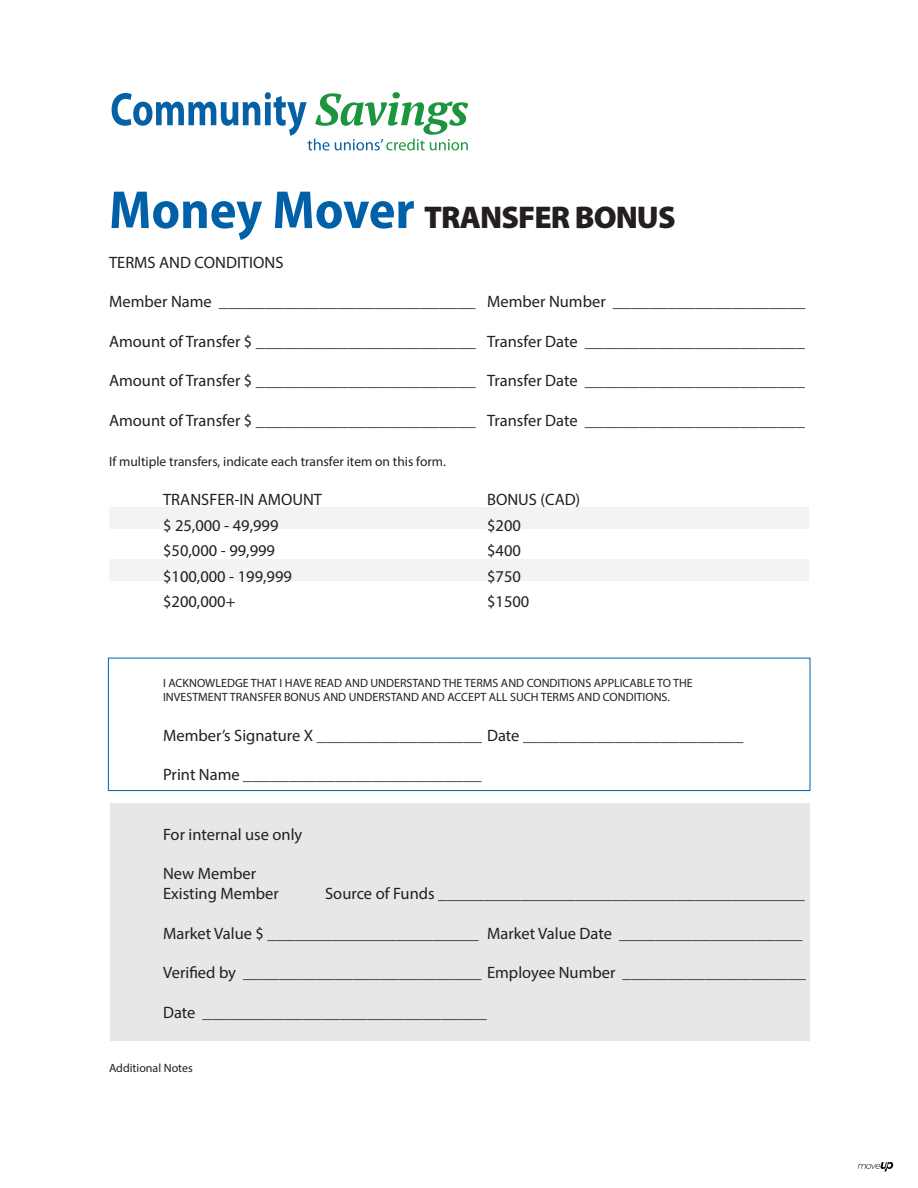
<style>
.page{position:relative;width:918px;height:1188px;background:#fff}
.page>*{position:absolute;margin:0;border:0;box-sizing:border-box;transform-origin:0 0}
.t1{font:31.5px "Myriad Variable Concept";letter-spacing:.225em;color:#231f20}
.t2{font:16.5px "Helvetica";color:#231f20}
.t3{font:16.5px "Myriad Variable Concept";letter-spacing:.165em;color:#231f20}
.t4{font:16.5px "Myriad Variable Concept";letter-spacing:.2em;color:#231f20}
.t5{font:16.5px "Myriad Variable Concept";letter-spacing:.185em;color:#231f20}
.t6{font:16.5px "Myriad Variable Concept";letter-spacing:.22em;color:#231f20}
.t7{font:13.5px "Myriad Variable Concept";letter-spacing:.13em;color:#231f20}
.t8{font:12px "Myriad Variable Concept";letter-spacing:.19em;color:#231f20}
.s1{font-size:54px;color:#0061a9}
.s2{font-family:"Myriad Variable Concept"}
</style>
<div class="page">
<div style="left:109px;top:559px;width:699px;height:21px;background:#f2f3f4"></div>
<div style="left:110px;top:507px;width:699px;height:22px;background:#f2f3f4"></div>
<div style="left:110px;top:804px;width:699px;height:237px;background:#e6e7e9"></div>
<svg style="left:112px;top:92px;width:356px;height:58px"></svg>
<svg style="left:858px;top:1162px;width:35px;height:9px"></svg>
<div style="left:108px;top:658px;width:702px;height:133px;border:1px solid #0061a9"></div>
<p class="t1" style="left:109px;top:199px;width:561px"><span class="s1">Money Mover</span> TRANSFER BONUS</p>
<p class="t4" style="left:109px;top:252px;width:173px">TERMS AND CONDITIONS</p>
<p class="t2" style="left:109px;top:289px;width:698px"><span class="s2">M e m b e r N a m e</span> ____________________________ <span class="s2">M e m b e r N u m b e r</span> _____________________</p>
<p class="t2" style="left:109px;top:328px;width:697px"><span class="s2">A m o u n t o f T ra n s fe r $</span> ________________________ <span class="s2">T ra n s fe r D a te</span> ________________________</p>
<p class="t2" style="left:109px;top:368px;width:697px"><span class="s2">A m o u n t o f T ra n s fe r $</span> ________________________ <span class="s2">T ra n s fe r D a te</span> ________________________</p>
<p class="t2" style="left:109px;top:408px;width:697px"><span class="s2">A m o u n t o f T ra n s fe r $</span> ________________________ <span class="s2">T ra n s fe r D a te</span> ________________________</p>
<p class="t7" style="left:109px;top:453px;width:338px">If multiple transfers, indicate each transfer item on this form.</p>
<p class="t5" style="left:163px;top:490px;width:158px">TRANSFER-IN AMOUNT</p>
<p class="t6" style="left:487px;top:490px;width:94px">BONUS (CAD)</p>
<p class="t3" style="left:163px;top:516px;width:114px">$ 25,000 - 49,999</p>
<p class="t3" style="left:487px;top:516px;width:33px">$200</p>
<p class="t3" style="left:163px;top:541px;width:111px">$50,000 - 99,999</p>
<p class="t3" style="left:487px;top:541px;width:33px">$400</p>
<p class="t3" style="left:163px;top:567px;width:128px">$100,000 - 199,999</p>
<p class="t3" style="left:487px;top:567px;width:33px">$750</p>
<p class="t3" style="left:163px;top:592px;width:74px">$200,000+</p>
<p class="t3" style="left:487px;top:592px;width:41px">$1500</p>
<p class="t8" style="left:163px;top:676px;width:529px">I ACKNOWLEDGE THAT I HAVE READ AND UNDERSTAND THE TERMS AND CONDITIONS APPLICABLE TO THE</p>
<p class="t8" style="left:163px;top:690px;width:508px">INVESTMENT TRANSFER BONUS AND UNDERSTAND AND ACCEPT ALL SUCH TERMS AND CONDITIONS.</p>
<p class="t2" style="left:163px;top:722px;width:582px"><span class="s2">M e m b e r ’s S ig n a t u re X</span> __________________ <span class="s2">D a te</span> ________________________</p>
<p class="t2" style="left:163px;top:762px;width:320px"><span class="s2">P r in t N a m e</span> __________________________</p>
<p class="t3" style="left:163px;top:825px;width:138px">For internal use only</p>
<p class="t4" style="left:163px;top:864px;width:93px">New Member</p>
<p class="t3" style="left:163px;top:884px;width:116px">Existing Member</p>
<p class="t2" style="left:325px;top:881px;width:482px"><span class="s2">S o u rc e o f F u n d s</span> ________________________________________</p>
<p class="t2" style="left:163px;top:920px;width:641px"><span class="s2">M a r k e t V a lu e $</span> _______________________ <span class="s2">M a r k e t V a lu e D a te</span> ____________________</p>
<p class="t2" style="left:163px;top:960px;width:644px"><span class="s2">V e r ifie d b y</span> __________________________ <span class="s2">E m p lo y e e N u m b e r</span> ____________________</p>
<p class="t2" style="left:163px;top:999px;width:325px"><span class="s2">D a te</span> _______________________________</p>
<p class="t8" style="left:109px;top:1061px;width:84px">Additional Notes</p>
</div>
